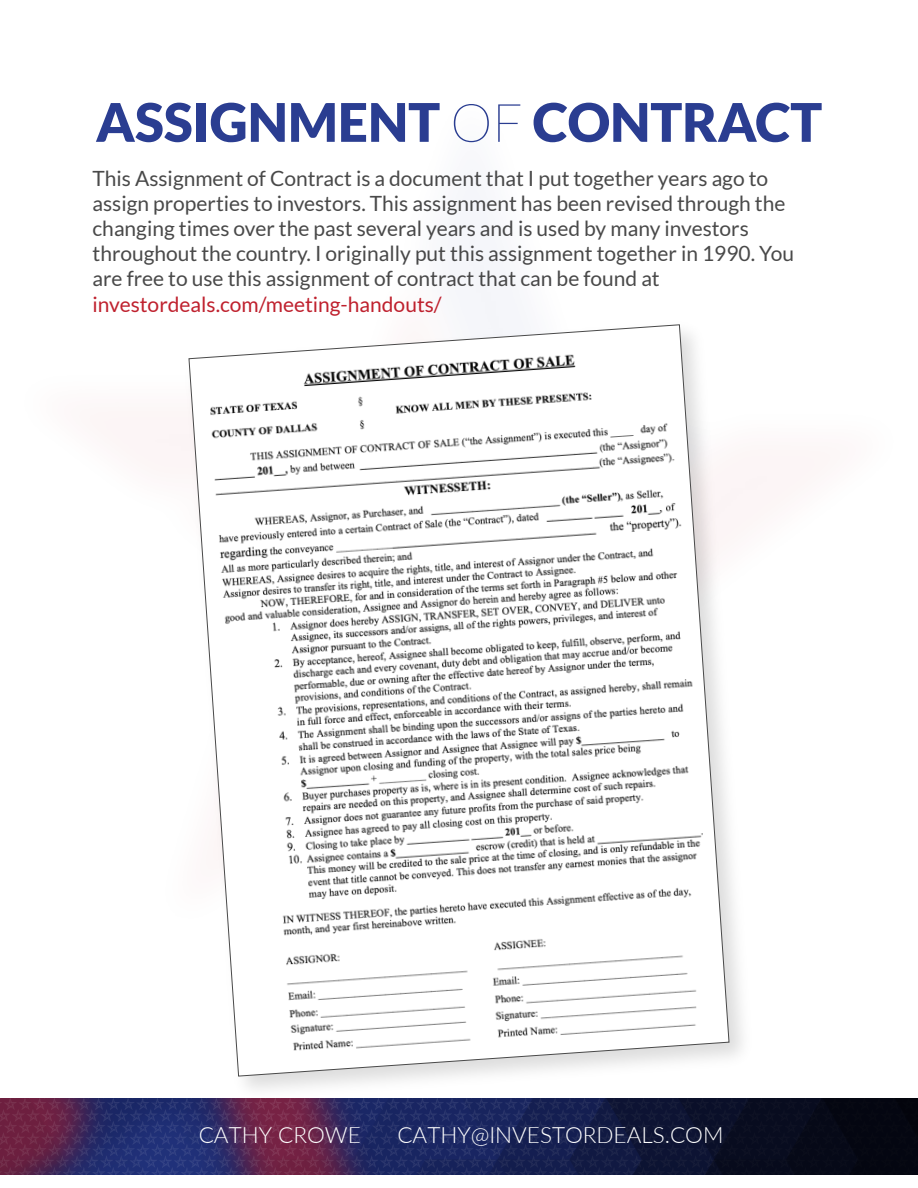
<style>
.page{position:relative;width:918px;height:1188px;background:#fff}
.page>*{position:absolute;margin:0;border:0;box-sizing:border-box;transform-origin:0 0}
.t1{font:900 53.25px "Lato";color:#2a3d91}
.t2{font:300 22.5px "Lato";color:#fff}
.t3{font:21px/25.2px "Lato";color:#494949}
.t4{font:21px "Lato";color:#bf212e}
.s1{font-weight:100}
</style>
<div class="page">
<img style="left:0;top:1098px;width:918px;height:76px">
<img style="left:177px;top:313px;width:585px;height:797px">
<img style="left:189px;top:325px;width:540px;height:751px">
<h1 class="t1" style="left:96px;top:89px;width:728px">ASSIGNMENT <span class="s1">OF</span> CONTRACT</h1>
<p class="t3" style="left:93px;top:165px;width:703px">This Assignment of Contract is a document that I put together years ago to assign properties to investors. This assignment has been revised through the changing times over the past several years and is used by many investors throughout the country. I originally put this assignment together in 1990. You are free to use this assignment of contract that can be found at</p>
<p class="t4" style="left:93px;top:291px;width:351px">investordeals.com/meeting-handouts/</p>
<p class="t2" style="left:199px;top:1119px;width:164px">CATHY CROWE</p>
<p class="t2" style="left:397px;top:1119px;width:328px">CATHY@INVESTORDEALS.COM</p>
</div>
